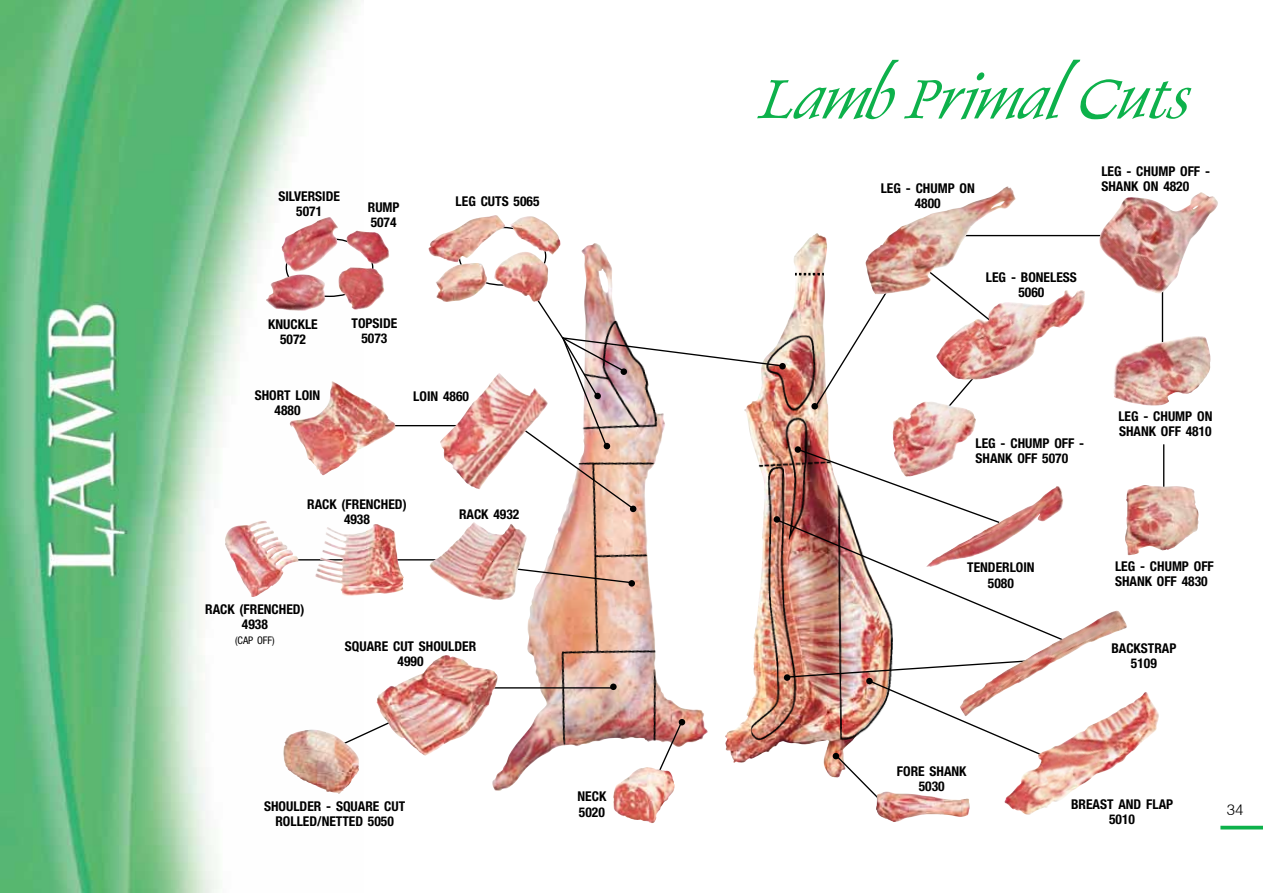
<style>
.page{position:relative;width:1263px;height:893px;background:#fff}
.page>*{position:absolute;margin:0;border:0;box-sizing:border-box;transform-origin:0 0}
.t1{font:italic 63px "Dauphin Plain";color:#0db14b}
.t2{font:300 15px "Helvetica";color:#000}
.t3{font:700 condensed 13.5px/15px "Helvetica Neue";color:#000;text-align:center}
.t4{font:condensed 10.5px "Helvetica Neue";color:#000}
</style>
<div class="page">
<hr style="left:1220px;top:826px;width:43px;height:3px;background:#0db14b">
<img style="left:0;top:0;width:358px;height:893px">
<hr style="left:961px;top:235px;width:161px;height:1px;background:#000">
<hr style="left:1162px;top:280px;width:1px;height:102px;background:#000">
<img style="left:492px;top:243px;width:196px;height:548px">
<img style="left:281px;top:217px;width:109px;height:93px">
<img style="left:428px;top:215px;width:132px;height:64px">
<hr style="left:375px;top:425px;width:86px;height:1px;background:#000">
<img style="left:290px;top:381px;width:105px;height:94px">
<hr style="left:297px;top:559px;width:161px;height:1px;background:#000">
<hr style="left:481px;top:687px;width:132px;height:2px;background:#000">
<svg style="left:336px;top:714px;width:40px;height:24px"></svg>
<img style="left:376px;top:655px;width:121px;height:100px">
<img style="left:283px;top:729px;width:76px;height:65px">
<svg style="left:654px;top:751px;width:31px;height:29px"></svg>
<img style="left:613px;top:767px;width:62px;height:56px">
<img style="left:534px;top:647px;width:151px;height:104px">
<img style="left:1113px;top:336px;width:97px;height:70px">
<img style="left:725px;top:233px;width:92px;height:530px">
<img style="left:836px;top:647px;width:57px;height:11px">
<img style="left:744px;top:647px;width:92px;height:93px">
<img style="left:1029px;top:611px;width:98px;height:51px">
<img style="left:784px;top:658px;width:269px;height:147px">
<img style="left:1003px;top:692px;width:156px;height:123px">
<img style="left:876px;top:792px;width:93px;height:30px">
<img style="left:513px;top:259px;width:563px;height:388px">
<img style="left:865px;top:186px;width:151px;height:108px">
<img style="left:429px;top:522px;width:98px;height:78px">
<img style="left:315px;top:524px;width:89px;height:72px">
<img style="left:225px;top:522px;width:74px;height:75px">
<img style="left:439px;top:373px;width:109px;height:117px">
<img style="left:936px;top:290px;width:149px;height:90px">
<img style="left:1099px;top:192px;width:119px;height:102px">
<img style="left:893px;top:401px;width:83px;height:76px">
<hr style="left:1163px;top:444px;width:1px;height:56px;background:#000">
<img style="left:1125px;top:485px;width:74px;height:71px">
<p class="t3" style="left:278px;top:189px;width:63px">SILVERSIDE<br>5071</p>
<p class="t3" style="left:368px;top:200px;width:33px;text-align:left">RUMP<br>5074</p>
<p class="t3" style="left:456px;top:193px;width:85px">LEG CUTS 5065</p>
<p class="t3" style="left:268px;top:316px;width:51px">KNUCKLE<br>5072</p>
<p class="t3" style="left:352px;top:315px;width:47px">TOPSIDE<br>5073</p>
<p class="t3" style="left:255px;top:387px;width:67px">SHORT LOIN<br>4880</p>
<p class="t3" style="left:413px;top:389px;width:57px">LOIN 4860</p>
<p class="t3" style="left:307px;top:497px;width:101px">RACK (FRENCHED)<br>4938</p>
<p class="t3" style="left:459px;top:506px;width:62px">RACK 4932</p>
<p class="t3" style="left:205px;top:602px;width:101px">RACK (FRENCHED)<br>4938</p>
<p class="t4" style="left:235px;top:634px;width:41px">(CAP OFF)</p>
<p class="t3" style="left:345px;top:639px;width:133px">SQUARE CUT SHOULDER<br>4990</p>
<p class="t3" style="left:264px;top:799px;width:143px">SHOULDER - SQUARE CUT<br>ROLLED/NETTED 5050</p>
<p class="t3" style="left:577px;top:788px;width:30px;line-height:16.2px;text-align:left">NECK<br>5020</p>
<h1 class="t1" style="left:755px;top:59px;width:459px">LambPrimal Cuts</h1>
<p class="t3" style="left:881px;top:180px;width:96px">LEG - CHUMP ON<br>4800</p>
<p class="t3" style="left:1101px;top:164px;width:110px;text-align:left">LEG - CHUMP OFF -<br>SHANK ON 4820</p>
<p class="t3" style="left:986px;top:270px;width:92px">LEG - BONELESS<br>5060</p>
<p class="t3" style="left:975px;top:436px;width:110px;text-align:left">LEG - CHUMP OFF -<br>SHANK OFF 5070</p>
<p class="t3" style="left:1118px;top:408px;width:96px;text-align:left">LEG - CHUMP ON<br>SHANK OFF 4810</p>
<p class="t3" style="left:967px;top:559px;width:69px;line-height:16.2px">TENDERLOIN<br>5080</p>
<p class="t3" style="left:1115px;top:559px;width:100px;text-align:left">LEG - CHUMP OFF<br>SHANK OFF 4830</p>
<p class="t3" style="left:1111px;top:640px;width:67px">BACKSTRAP<br>5109</p>
<p class="t3" style="left:897px;top:763px;width:71px">FORE SHANK<br>5030</p>
<p class="t3" style="left:1071px;top:797px;width:104px">BREAST AND FLAP<br>5010</p>
<p class="t2" style="left:1227px;top:800px;width:18px">34</p>
</div>
